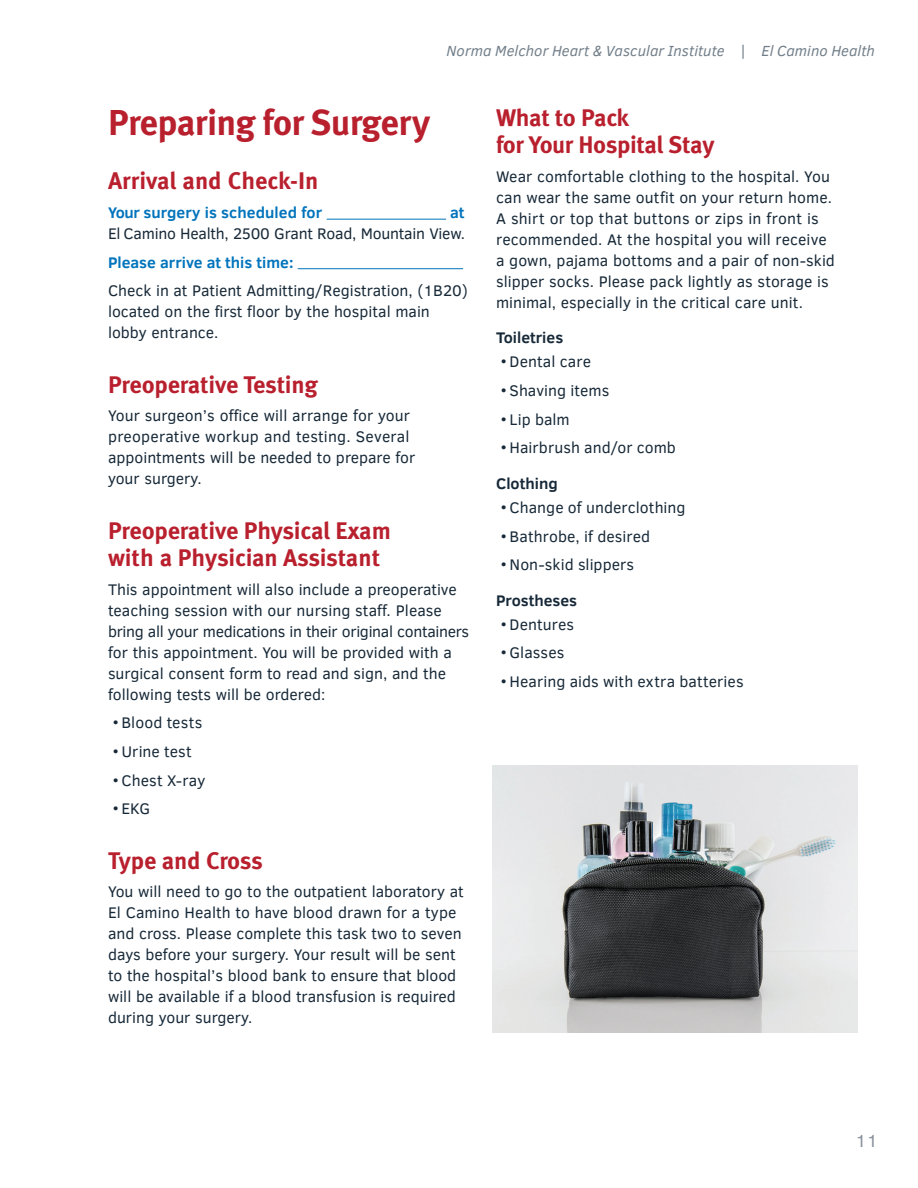
<style>
.page{position:relative;width:918px;height:1188px;background:#fff}
.page>*{position:absolute;margin:0;border:0;box-sizing:border-box;transform-origin:0 0}
._1_Head_1__Section{font:700 36px "Meta Pro";letter-spacing:-.02em;color:#b9202e}
._2_Head_2_MP_Bold_16{font:700 24px/27px "Meta Pro";letter-spacing:-.01em;color:#b9202e}
.t1{font:18px "Clear Sans";color:#8a929d}
._4_Body_Handbook{font:15.75px/21px "Clear Sans";color:#172938}
._4_Body_Handbook-2{font:700 15.75px "Clear Sans";color:#0174bc}
._3_Crosshead_2{font:700 15.75px "Clear Sans";color:#172938}
.t2{font:italic 15px "Clear Sans";letter-spacing:.005em;color:#727f8a}
.s1{font-weight:700;color:#0174bc}
</style>
<div class="page">
<hr style="left:327px;top:219px;width:119px;height:1px;background:#0174bc">
<hr style="left:298px;top:268px;width:165px;height:1px;background:#0174bc">
<img style="left:493px;top:765px;width:364px;height:267px">
<p class="t2" style="left:447px;top:41px;width:430px">Norma Melchor Heart &amp; Vascular Institute | El Camino Health</p>
<p class="_1_Head_1__Section" style="left:108px;top:100px;width:324px">Preparing for Surgery</p>
<p class="_2_Head_2_MP_Bold_16" style="left:108px;top:168px;width:212px">Arrival and Check-In</p>
<p class="_4_Body_Handbook-2" style="left:108px;top:201px;width:216px">Your surgery is scheduled for</p>
<p class="_4_Body_Handbook" style="left:108px;top:202px;width:358px;text-align:right"><span class="s1">at<br></span>El Camino Health, 2500 Grant Road, Mountain View.</p>
<p class="_4_Body_Handbook-2" style="left:108px;top:251px;width:187px">Please arrive at this time:</p>
<p class="_4_Body_Handbook" style="left:108px;top:280px;width:362px">Check in at Patient Admitting/Registration, (1B20) located on the first floor by the hospital main lobby entrance.</p>
<p class="_2_Head_2_MP_Bold_16" style="left:108px;top:372px;width:211px">Preoperative Testing</p>
<p class="_4_Body_Handbook" style="left:108px;top:405px;width:309px">Your surgeon’s office will arrange for your preoperative workup and testing. Several appointments will be needed to prepare for your surgery.</p>
<p class="_2_Head_2_MP_Bold_16" style="left:108px;top:518px;width:284px">Preoperative Physical Exam with a Physician Assistant</p>
<p class="_4_Body_Handbook" style="left:108px;top:579px;width:363px">This appointment will also include a preoperative teaching session with our nursing staff. Please bring all your medications in their original containers for this appointment. You will be provided with a surgical consent form to read and sign, and the following tests will be ordered:</p>
<p class="_4_Body_Handbook" style="left:113px;top:712px;width:91px">• Blood tests</p>
<p class="_4_Body_Handbook" style="left:113px;top:741px;width:81px">• Urine test</p>
<p class="_4_Body_Handbook" style="left:113px;top:769px;width:94px">• Chest X-ray</p>
<p class="_4_Body_Handbook" style="left:113px;top:798px;width:39px">• EKG</p>
<p class="_2_Head_2_MP_Bold_16" style="left:108px;top:848px;width:156px">Type and Cross</p>
<p class="_4_Body_Handbook" style="left:108px;top:881px;width:357px">You will need to go to the outpatient laboratory at El Camino Health to have blood drawn for a type and cross. Please complete this task two to seven days before your surgery. Your result will be sent to the hospital’s blood bank to ensure that blood will be available if a blood transfusion is required during your surgery.</p>
<p class="_2_Head_2_MP_Bold_16" style="left:496px;top:105px;width:220px">What to Pack<br>for Your Hospital Stay</p>
<p class="_4_Body_Handbook" style="left:496px;top:166px;width:340px">Wear comfortable clothing to the hospital. You can wear the same outfit on your return home.<br>A shirt or top that buttons or zips in front is recommended. At the hospital you will receive a gown, pajama bottoms and a pair of non-skid slipper socks. Please pack lightly as storage is minimal, especially in the critical care unit.</p>
<p class="_3_Crosshead_2" style="left:496px;top:326px;width:69px">Toiletries</p>
<p class="_4_Body_Handbook" style="left:501px;top:351px;width:92px">• Dental care</p>
<p class="_4_Body_Handbook" style="left:501px;top:380px;width:110px">• Shaving items</p>
<p class="_4_Body_Handbook" style="left:501px;top:409px;width:70px">• Lip balm</p>
<p class="_4_Body_Handbook" style="left:501px;top:437px;width:177px">• Hairbrush and/or comb</p>
<p class="_3_Crosshead_2" style="left:496px;top:472px;width:63px">Clothing</p>
<p class="_4_Body_Handbook" style="left:501px;top:497px;width:186px">• Change of underclothing</p>
<p class="_4_Body_Handbook" style="left:501px;top:525px;width:151px">• Bathrobe, if desired</p>
<p class="_4_Body_Handbook" style="left:501px;top:554px;width:135px">• Non-skid slippers</p>
<p class="_3_Crosshead_2" style="left:496px;top:589px;width:82px">Prostheses</p>
<p class="_4_Body_Handbook" style="left:501px;top:614px;width:75px">• Dentures</p>
<p class="_4_Body_Handbook" style="left:501px;top:642px;width:65px">• Glasses</p>
<p class="_4_Body_Handbook" style="left:501px;top:671px;width:244px">• Hearing aids with extra batteries</p>
<p class="t1" style="left:856px;top:1129px;width:24px">11</p>
</div>
